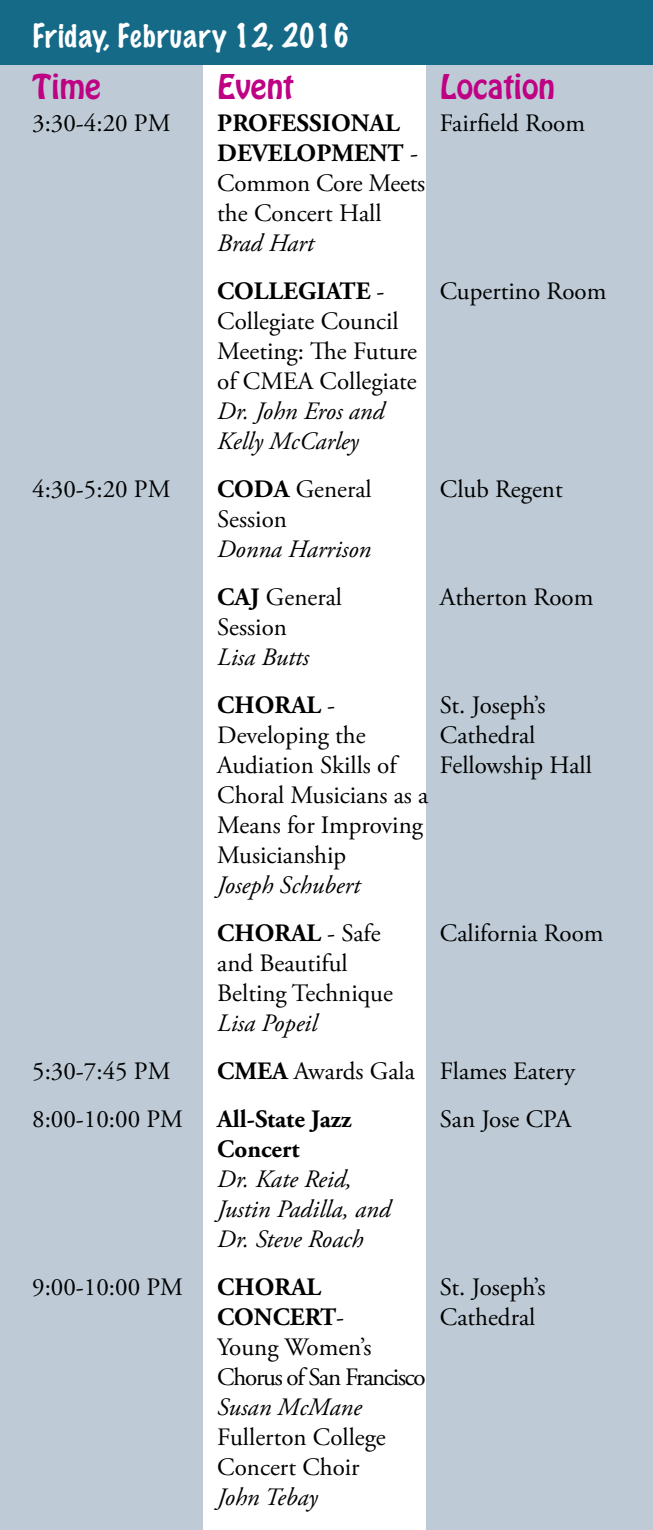
<style>
.page{position:relative;width:653px;height:1530px;background:#fff}
.page>*{position:absolute;margin:0;border:0;box-sizing:border-box;transform-origin:0 0}
.t1{font:100 30px "Marker Felt";letter-spacing:.025em;color:#fff}
.t2{font:30px "Hobo Std";color:#bf0183}
.t3{font:25px/30px "Adobe Garamond Pro";color:#000}
.t4{font:italic 25px/30px "Adobe Garamond Pro";color:#000}
.t5{font:700 25px/48px "Adobe Garamond Pro";color:#000}
.t6{font:25px/30px "Adobe Garamond Pro";letter-spacing:-.05em;color:#000}
.s1{font-weight:700}
.s2{font-weight:400;font-style:italic}
.s3{font-weight:400}
.s4{font-weight:700;font-style:normal}
.s5{font-style:normal}
</style>
<div class="page">
<div style="left:0;top:0;width:652px;height:65px;background:#156a87"></div>
<div style="left:427px;top:65px;width:225px;height:1465px;background:#becbd6"></div>
<div style="left:0;top:65px;width:202px;height:1465px;background:#becbd6"></div>
<p class="t1" style="left:32px;top:12px;width:319px">Friday, February 12, 2016</p>
<p class="t2" style="left:32px;top:66px;width:70px">Time</p>
<p class="t2" style="left:217px;top:66px;width:78px">Event</p>
<p class="t2" style="left:440px;top:66px;width:116px">Location</p>
<p class="t3" style="left:32px;top:109px;width:140px">3:30-4:20 PM</p>
<p class="t5" style="left:217px;top:99px;width:184px">PROFESSIONAL</p>
<p class="t3" style="left:440px;top:109px;width:146px">Fairfield Room</p>
<p class="t3" style="left:217px;top:139px;width:209px"><span class="s1">DEVELOPMENT</span> -<br>Common Core Meets the Concert Hall</p>
<p class="t5" style="left:217px;top:219px;width:169px"><span class="s2">Brad Hart<br></span>COLLEGIATE <span class="s3">-</span></p>
<p class="t3" style="left:440px;top:277px;width:168px">Cupertino Room</p>
<p class="t3" style="left:217px;top:307px;width:201px">Collegiate Council<br>Meeting: The Future of CMEA Collegiate</p>
<p class="t4" style="left:217px;top:396px;width:168px">Dr. John Eros and<br>Kelly McCarley</p>
<p class="t3" style="left:32px;top:475px;width:140px">4:30-5:20 PM</p>
<p class="t3" style="left:217px;top:475px;width:156px"><span class="s1">CODA</span> General</p>
<p class="t3" style="left:440px;top:475px;width:124px">Club Regent</p>
<p class="t3" style="left:217px;top:505px;width:71px">Session</p>
<p class="t4" style="left:217px;top:525px;width:155px;line-height:48px">Donna Harrison<br><span class="s4">CAJ</span> <span class="s5">General</span></p>
<p class="t3" style="left:440px;top:583px;width:155px">Atherton Room</p>
<p class="t3" style="left:217px;top:613px;width:71px">Session</p>
<p class="t4" style="left:217px;top:633px;width:119px;line-height:48px">Lisa Butts<br><span class="s4">CHORAL</span> <span class="s5">-</span></p>
<p class="t3" style="left:440px;top:691px;width:107px">St. Joseph’s</p>
<p class="t3" style="left:217px;top:721px;width:150px">Developing the</p>
<p class="t3" style="left:440px;top:721px;width:97px">Cathedral</p>
<p class="t3" style="left:217px;top:751px;width:181px">Audiation Skills of</p>
<p class="t3" style="left:440px;top:751px;width:153px">Fellowship Hall</p>
<p class="t3" style="left:217px;top:781px;width:212px">Choral Musicians as a<br>Means for Improving<br>Musicianship</p>
<p class="t4" style="left:217px;top:861px;width:165px;line-height:48px">Joseph Schubert<br><span class="s4">CHORAL</span> <span class="s5">- Safe</span></p>
<p class="t3" style="left:440px;top:919px;width:165px">California Room</p>
<p class="t3" style="left:217px;top:949px;width:177px">and Beautiful<br>Belting Technique</p>
<p class="t4" style="left:217px;top:1008px;width:102px">Lisa Popeil</p>
<p class="t3" style="left:32px;top:1057px;width:140px">5:30-7:45 PM</p>
<p class="t3" style="left:217px;top:1057px;width:359px"><span class="s1">CMEA</span> Awards Gala Flames Eatery</p>
<p class="t3" style="left:32px;top:1105px;width:152px">8:00-10:00 PM</p>
<p class="t5" style="left:217px;top:1095px;width:136px">All-State Jazz</p>
<p class="t3" style="left:440px;top:1105px;width:133px">San Jose CPA</p>
<p class="t5" style="left:217px;top:1125px;width:84px">Concert</p>
<p class="t4" style="left:217px;top:1164px;width:175px">Dr. Kate Reid,<br>Justin Padilla, and<br>Dr. Steve Roach</p>
<p class="t3" style="left:32px;top:1273px;width:152px">9:00-10:00 PM</p>
<p class="t5" style="left:217px;top:1263px;width:105px">CHORAL</p>
<p class="t3" style="left:440px;top:1273px;width:107px">St. Joseph’s</p>
<p class="t5" style="left:217px;top:1293px;width:128px">CONCERT<span class="s3">-</span></p>
<p class="t3" style="left:440px;top:1303px;width:97px">Cathedral</p>
<p class="t6" style="left:217px;top:1333px;width:210px">Young Women’s<br>Chorus of San Francisco</p>
<p class="t4" style="left:217px;top:1392px;width:146px">Susan McMane</p>
<p class="t3" style="left:217px;top:1423px;width:170px">Fullerton College<br>Concert Choir</p>
<p class="t4" style="left:217px;top:1482px;width:102px">John Tebay</p>
</div>
